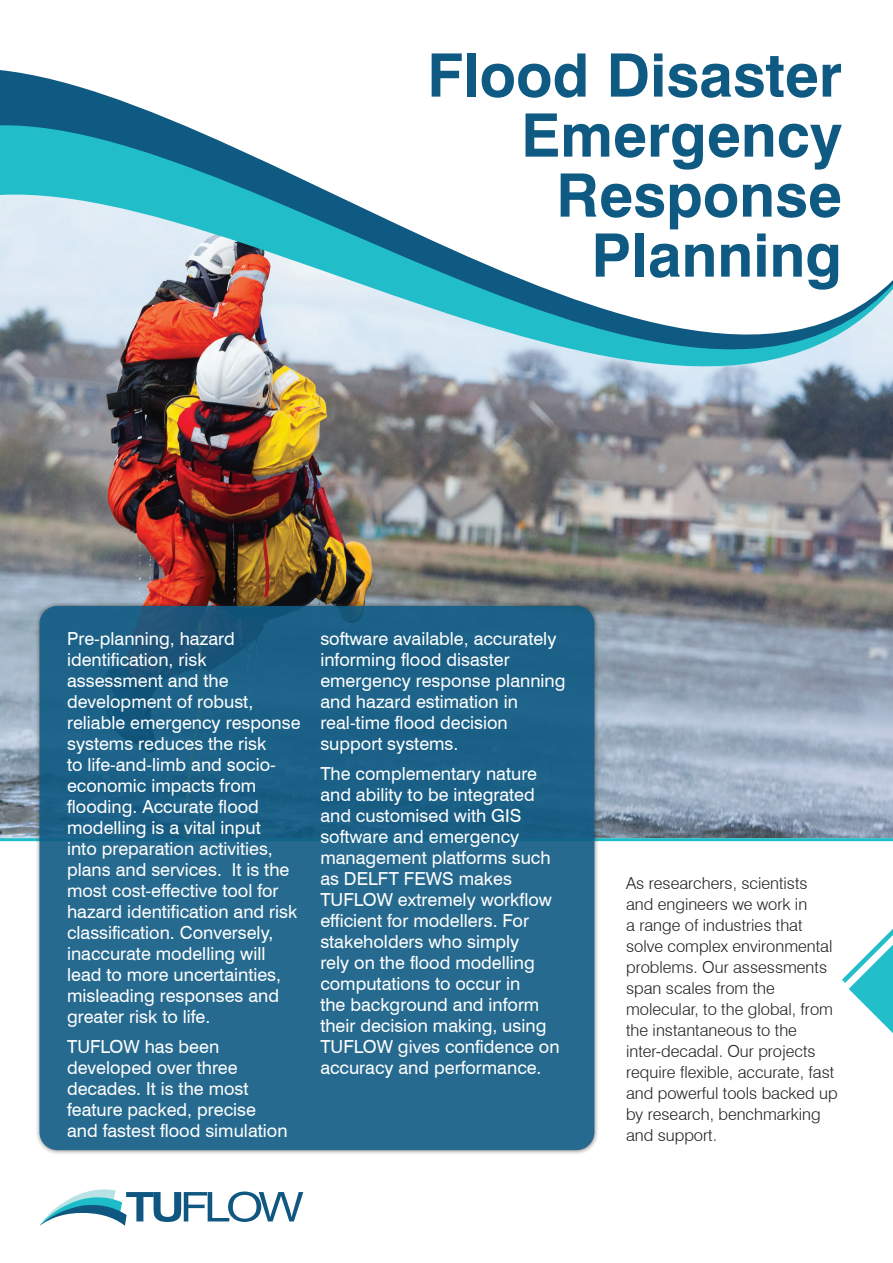
<style>
.page{position:relative;width:893px;height:1263px;background:#fff}
.page>*{position:absolute;margin:0;border:0;box-sizing:border-box;transform-origin:0 0}
.t1{font:700 60px/60px "Swiss 721 BT";color:#0f5a83;text-align:right}
.t2{font:18px/21px "Swiss 721 BT";color:#fff}
.t3{font:300 16.5px/21px "Swiss 721 BT";color:#231f20}
</style>
<div class="page">
<img style="left:0;top:579px;width:893px;height:259px">
<hr style="left:0;top:838px;width:893px;height:3px;background:#21bdc9">
<div style="left:35px;top:601px;width:564px;height:554px;background:#231f20;opacity:.58"></div>
<div style="left:39px;top:606px;width:555px;height:544px;background:linear-gradient(to bottom,#1a5e84,#2a6d92);border-radius:18px"></div>
<svg style="left:842px;top:929px;width:51px;height:104px"></svg>
<svg style="left:39px;top:1189px;width:264px;height:37px"></svg>
<img style="left:0;top:564px;width:893px;height:15px">
<img style="left:0;top:70px;width:893px;height:494px">
<h1 class="t1" style="left:427px;top:45px;width:416px">Flood Disaster<br>Emergency<br>Response<br>Planning</h1>
<p class="t2" style="left:67px;top:628px;width:235px">Pre-planning, hazard identification, risk assessment and the development of robust, reliable emergency response systems reduces the risk<br>to life-and-limb and socio&shy;economic impacts from flooding. Accurate flood modelling is a vital input<br>into preparation activities, plans and services. It is the most cost-effective tool for hazard identification and risk classification. Conversely, inaccurate modelling will lead to more uncertainties, misleading responses and greater risk to life.</p>
<p class="t2" style="left:67px;top:1036px;width:222px">TUFLOW has been developed over three decades. It is the most feature packed, precise and fastest flood simulation</p>
<p class="t2" style="left:320px;top:628px;width:247px">software available, accurately informing flood disaster emergency response planning and hazard estimation in real-time flood decision support systems.</p>
<p class="t2" style="left:320px;top:763px;width:241px">The complementary nature and ability to be integrated and customised with GIS software and emergency management platforms such as DELFT FEWS makes<br>TUFLOW extremely workflow efficient for modellers. For stakeholders who simply<br>rely on the flood modelling computations to occur in<br>the background and inform their decision making, using<br>TUFLOW gives confidence on accuracy and performance.</p>
<p class="t3" style="left:626px;top:873px;width:213px">As researchers, scientists and engineers we work in<br>a range of industries that solve complex environmental problems. Our assessments span scales from the molecular, to the global, from the instantaneous to the inter-decadal. Our projects require flexible, accurate, fast and powerful tools backed up by research, benchmarking and support.</p>
</div>
